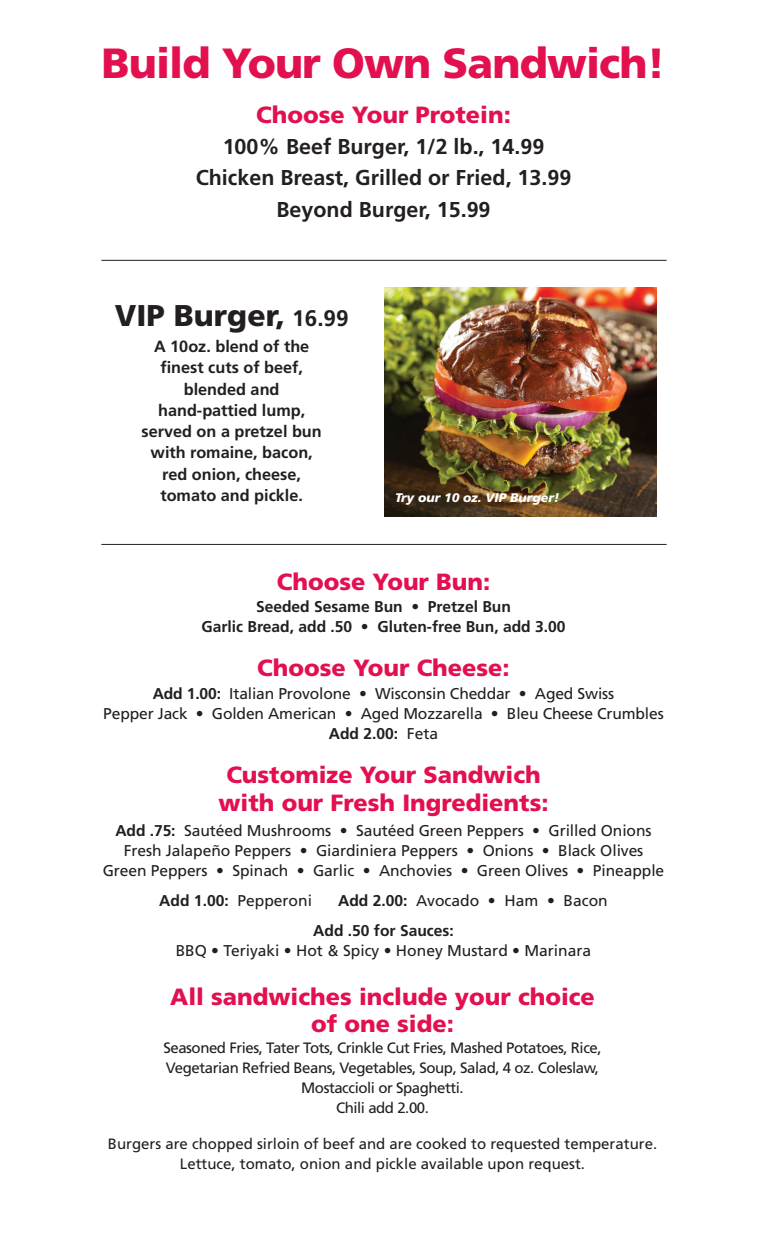
<style>
.page{position:relative;width:765px;height:1260px;background:#fff}
.page>*{position:absolute;margin:0;border:0;box-sizing:border-box;transform-origin:0 0}
.t1{font:900 42.25px "Frutiger";letter-spacing:-.02em;color:#e2104f}
.t2{font:900 30px "Frutiger";color:#231f20}
.t3{font:900 23.5px/27.5px "Frutiger";color:#e2104f;text-align:center}
.t4{font:700 21.5px/31.2px "Frutiger";color:#231f20;text-align:center}
.t5{font:700 16.25px/21.2px "Frutiger";color:#231f20;text-align:center}
.t6{font:15.62px/20.2px "Frutiger";letter-spacing:-.005em;color:#231f20;text-align:center}
.t7{font:700 15.62px/20.2px "Frutiger";color:#231f20;text-align:center}
.t8{font:15px/20px "Frutiger";letter-spacing:-.03em;color:#231f20;text-align:center}
.t9{font:15px/20px "Frutiger";color:#231f20;text-align:center}
.t10{font:italic 900 12.5px "Frutiger";color:#fff}
.s1{font-weight:700;font-size:22.5px}
.s2{font-weight:700}
.s3{font-weight:400}
</style>
<div class="page">
<hr style="left:101px;top:260px;width:566px;height:1px;background:#231f20">
<hr style="left:101px;top:544px;width:566px;height:1px;background:#231f20">
<img style="left:384px;top:288px;width:273px;height:228px">
<h1 class="t1" style="left:101px;top:38px;width:566px">Build Your Own Sandwich!</h1>
<h3 class="t3" style="left:256px;top:100px;width:256px">Choose Your Protein:</h3>
<h3 class="t4" style="left:196px;top:131px;width:377px">100% Beef Burger, 1/2 lb., 14.99<br>Chicken Breast, Grilled or Fried, 13.99<br>Beyond Burger, 15.99</h3>
<h2 class="t2" style="left:115px;top:297px;width:235px">VIP Burger, <span class="s1">16.99</span></h2>
<p class="t5" style="left:142px;top:336px;width:182px">A 10oz. blend of the finest cuts of beef, blended and hand-pattied lump, served on a pretzel bun with romaine, bacon, red onion, cheese, tomato and pickle.</p>
<p class="t10" style="left:395px;top:490px;width:166px">Try our 10 oz. VIP Burger!</p>
<h3 class="t3" style="left:277px;top:567px;width:215px">Choose Your Bun:</h3>
<p class="t7" style="left:201px;top:596px;width:366px">Seeded Sesame Bun • Pretzel Bun<br>Garlic Bread, add .50 • Gluten-free Bun, add 3.00</p>
<h3 class="t3" style="left:257px;top:654px;width:254px">Choose Your Cheese:</h3>
<p class="t6" style="left:103px;top:683px;width:562px"><span class="s2">Add 1.00:</span> Italian Provolone • Wisconsin Cheddar • Aged Swiss<br>Pepper Jack • Golden American • Aged Mozzarella • Bleu Cheese Crumbles<br><span class="s2">Add 2.00:</span> Feta</p>
<h3 class="t3" style="left:219px;top:761px;width:332px">Customize Your Sandwich with our Fresh Ingredients:</h3>
<p class="t6" style="left:103px;top:820px;width:563px"><span class="s2">Add .75:</span> Sautéed Mushrooms • Sautéed Green Peppers • Grilled Onions<br>Fresh Jalapeño Peppers • Giardiniera Peppers • Onions • Black Olives<br>Green Peppers • Spinach • Garlic • Anchovies • Green Olives • Pineapple</p>
<p class="t6" style="left:159px;top:890px;width:154px"><span class="s2">Add 1.00:</span> Pepperoni</p>
<p class="t7" style="left:313px;top:886px;width:296px;line-height:30px;text-align:left;text-indent:25px">Add 2.00: <span class="s3">Avocado • Ham • Bacon<br></span>Add .50 for Sauces:</p>
<p class="t6" style="left:176px;top:941px;width:417px">BBQ • Teriyaki • Hot &amp; Spicy • Honey Mustard • Marinara</p>
<h3 class="t3" style="left:170px;top:982px;width:426px">All sandwiches include your choice of one side:</h3>
<p class="t8" style="left:163px;top:1038px;width:440px">Seasoned Fries, Tater Tots, Crinkle Cut Fries, Mashed Potatoes, Rice, Vegetarian Refried Beans, Vegetables, Soup, Salad, 4 oz. Coleslaw, Mostaccioli or Spaghetti.<br>Chili add 2.00.</p>
<p class="t9" style="left:108px;top:1133px;width:551px">Burgers are chopped sirloin of beef and are cooked to requested temperature.<br>Lettuce, tomato, onion and pickle available upon request.</p>
</div>
